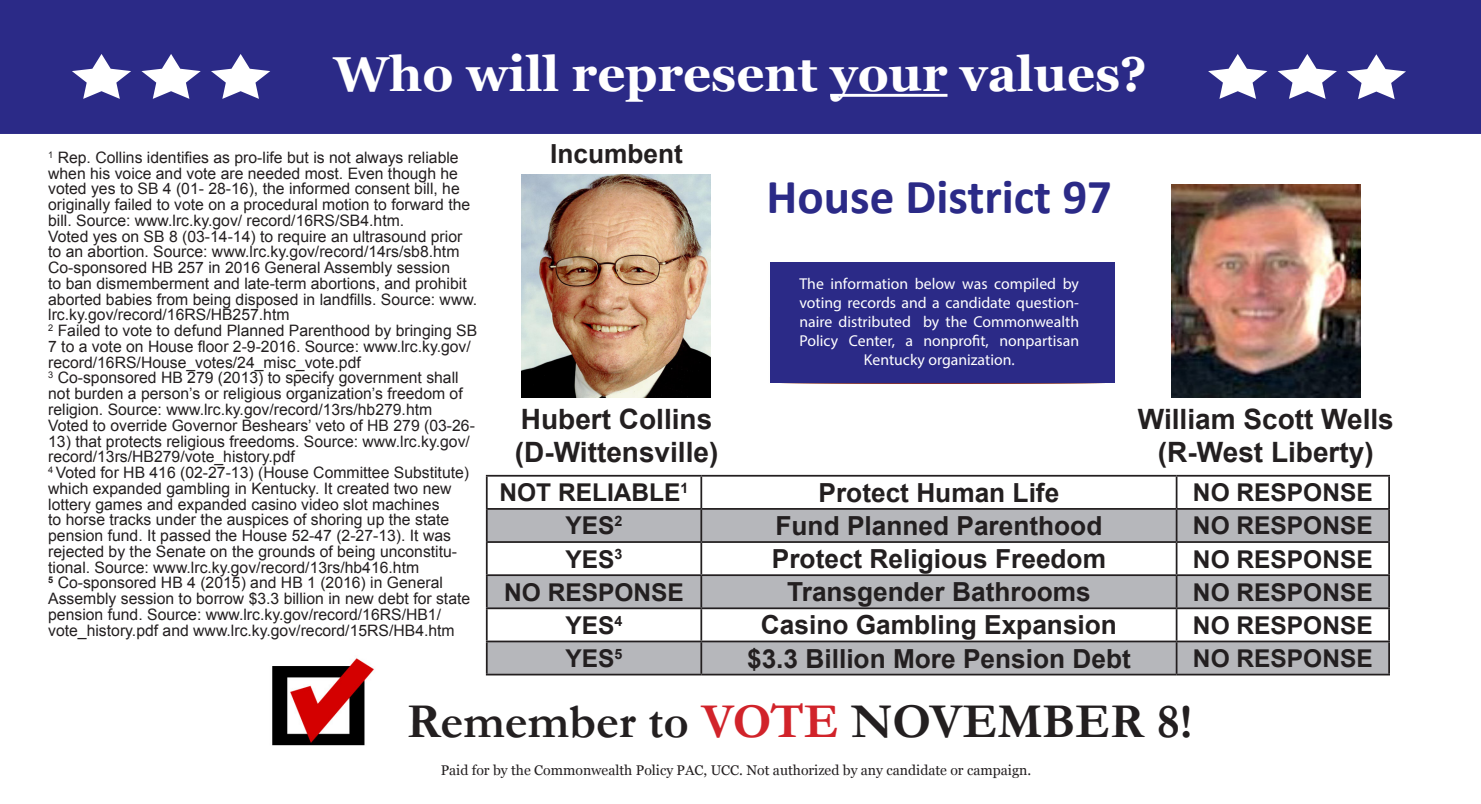
<style>
.page{position:relative;width:1481px;height:804px;background:#fff}
.page>*{position:absolute;margin:0;border:0;box-sizing:border-box;transform-origin:0 0}
.t1{font:700 49px "Georgia";color:#fff}
.t2{font:700 49px "Garamond";color:#231f20}
.t3{font:700 49px "Calibri";color:#2b2a87}
.t4{font:700 28px/33.6px "Arial";color:#231f20}
.t5{font:700 26.25px "Arial";color:#231f20}
.t6{font:700 24.5px "Arial";color:#231f20}
.t7{font:15.75px/15.8px "Arial";color:#231f20}
.t8{font:15.75px/18.9px "Myriad Pro";color:#fff;text-align:center}
.t9{font:14px "Georgia";color:#231f20}
.s1{color:#d1232a}
</style>
<div class="page">
<img style="left:272px;top:658px;width:102px;height:88px">
<div style="left:0;top:0;width:1480px;height:134px;background:#2b2a87"></div>
<hr style="left:830px;top:94px;width:117px;height:3px;background:#fff">
<svg style="left:1208px;top:54px;width:59px;height:45px"></svg>
<svg style="left:1277px;top:54px;width:60px;height:45px"></svg>
<svg style="left:72px;top:54px;width:59px;height:45px"></svg>
<svg style="left:141px;top:54px;width:60px;height:45px"></svg>
<svg style="left:211px;top:54px;width:59px;height:45px"></svg>
<svg style="left:1346px;top:54px;width:60px;height:45px"></svg>
<img style="left:1171px;top:185px;width:189px;height:212px">
<img style="left:521px;top:174px;width:189px;height:223px">
<div style="left:769px;top:262px;width:346px;height:122px;background:#2b2a87"></div>
<svg style="left:487px;top:509px;width:901px;height:164px;fill:#b6b7bb"></svg>
<hr style="left:486px;top:474px;width:215px;height:2px;background:#231f20">
<hr style="left:486px;top:476px;width:1px;height:32px;background:#231f20">
<hr style="left:701px;top:474px;width:475px;height:2px;background:#231f20">
<hr style="left:700px;top:476px;width:2px;height:32px;background:#231f20">
<hr style="left:1176px;top:474px;width:214px;height:2px;background:#231f20">
<hr style="left:1175px;top:476px;width:2px;height:32px;background:#231f20">
<hr style="left:1388px;top:476px;width:2px;height:32px;background:#231f20">
<hr style="left:486px;top:508px;width:215px;height:1px;background:#231f20">
<hr style="left:486px;top:509px;width:1px;height:32px;background:#231f20">
<hr style="left:701px;top:508px;width:475px;height:1px;background:#231f20">
<hr style="left:700px;top:509px;width:2px;height:32px;background:#231f20">
<hr style="left:1176px;top:508px;width:214px;height:1px;background:#231f20">
<hr style="left:1175px;top:509px;width:2px;height:32px;background:#231f20">
<hr style="left:1388px;top:509px;width:2px;height:32px;background:#231f20">
<hr style="left:486px;top:541px;width:215px;height:1px;background:#231f20">
<hr style="left:486px;top:542px;width:1px;height:32px;background:#231f20">
<hr style="left:701px;top:541px;width:475px;height:1px;background:#231f20">
<hr style="left:700px;top:542px;width:2px;height:32px;background:#231f20">
<hr style="left:1176px;top:541px;width:214px;height:1px;background:#231f20">
<hr style="left:1175px;top:542px;width:2px;height:32px;background:#231f20">
<hr style="left:1388px;top:542px;width:2px;height:32px;background:#231f20">
<hr style="left:486px;top:574px;width:215px;height:2px;background:#231f20">
<hr style="left:486px;top:576px;width:1px;height:31px;background:#231f20">
<hr style="left:701px;top:574px;width:475px;height:2px;background:#231f20">
<hr style="left:700px;top:576px;width:2px;height:31px;background:#231f20">
<hr style="left:1176px;top:574px;width:214px;height:2px;background:#231f20">
<hr style="left:1175px;top:576px;width:2px;height:31px;background:#231f20">
<hr style="left:1388px;top:576px;width:2px;height:31px;background:#231f20">
<hr style="left:486px;top:607px;width:215px;height:2px;background:#231f20">
<hr style="left:486px;top:609px;width:1px;height:31px;background:#231f20">
<hr style="left:701px;top:607px;width:475px;height:2px;background:#231f20">
<hr style="left:700px;top:609px;width:2px;height:31px;background:#231f20">
<hr style="left:1176px;top:607px;width:214px;height:2px;background:#231f20">
<hr style="left:1175px;top:609px;width:2px;height:31px;background:#231f20">
<hr style="left:1388px;top:609px;width:2px;height:31px;background:#231f20">
<hr style="left:486px;top:640px;width:215px;height:2px;background:#231f20">
<hr style="left:486px;top:642px;width:1px;height:31px;background:#231f20">
<hr style="left:701px;top:640px;width:475px;height:2px;background:#231f20">
<hr style="left:700px;top:642px;width:2px;height:31px;background:#231f20">
<hr style="left:1176px;top:640px;width:214px;height:2px;background:#231f20">
<hr style="left:1175px;top:642px;width:2px;height:31px;background:#231f20">
<hr style="left:1388px;top:642px;width:2px;height:31px;background:#231f20">
<hr style="left:486px;top:673px;width:215px;height:2px;background:#231f20">
<hr style="left:701px;top:673px;width:475px;height:2px;background:#231f20">
<hr style="left:1176px;top:673px;width:214px;height:2px;background:#231f20">
<h1 class="t1" style="left:334px;top:42px;width:814px">Who will represent your values?</h1>
<p class="t7" style="left:48px;top:149px;width:430px"><sup>1</sup> Rep. Collins identifies as pro-life but is not always reliable when his voice and vote are needed most. Even though he voted yes to SB 4 (01- 28-16), the informed consent bill, he originally failed to vote on a procedural motion to forward the bill. Source: www.lrc.ky.gov/ record/16RS/SB4.htm.<br>Voted yes on SB 8 (03-14-14) to require an ultrasound prior to an abortion. Source: www.lrc.ky.gov/record/14rs/sb8.htm Co-sponsored HB 257 in 2016 General Assembly session<br>to ban dismemberment and late-term abortions, and prohibit aborted babies from being disposed in landfills. Source: www. lrc.ky.gov/record/16RS/HB257.htm<br><sup>2</sup> Failed to vote to defund Planned Parenthood by bringing SB 7 to a vote on House floor 2-9-2016. Source: www.lrc.ky.gov/ record/16RS/House_votes/24_misc_vote.pdf<br><sup>3</sup> Co-sponsored HB 279 (2013) to specify government shall not burden a person’s or religious organization’s freedom of religion. Source: www.lrc.ky.gov/record/13rs/hb279.htm<br>Voted to override Governor Beshears’ veto of HB 279 (03-26-</p>
<p class="t7" style="left:48px;top:433px;width:423px">13) that protects religious freedoms. Source: www.lrc.ky.gov/ record/13rs/HB279/vote_history.pdf<br><sup>4</sup> Voted for HB 416 (02-27-13) (House Committee Substitute) which expanded gambling in Kentucky. It created two new lottery games and expanded casino video slot machines<br>to horse tracks under the auspices of shoring up the state pension fund. It passed the House 52-47 (2-27-13). It was rejected by the Senate on the grounds of being unconstitu&shy;tional. Source: www.lrc.ky.gov/record/13rs/hb416.htm<br><sup>5</sup> Co-sponsored HB 4 (2015) and HB 1 (2016) in General Assembly session to borrow $3.3 billion in new debt for state pension fund. Source: www.lrc.ky.gov/record/16RS/HB1/ vote_history.pdf and www.lrc.ky.gov/record/15RS/HB4.htm</p>
<h3 class="t5" style="left:550px;top:135px;width:134px">Incumbent</h3>
<h2 class="t4" style="left:515px;top:402px;width:205px">Hubert Collins (D-Wittensville)</h2>
<h1 class="t3" style="left:766px;top:162px;width:347px">House District 97</h1>
<p class="t8" style="left:799px;top:274px;width:281px">The information below was compiled by voting records and a candidate question&shy;naire distributed by the Commonwealth Policy Center, a nonprofit, nonpartisan Kentucky organization.</p>
<h2 class="t4" style="left:1137px;top:402px;width:257px;text-align:center">William Scott Wells (R-West Liberty)</h2>
<h3 class="t6" style="left:499px;top:475px;width:190px">NOT RELIABLE<sup>1</sup></h3>
<h3 class="t5" style="left:818px;top:474px;width:242px">Protect Human Life</h3>
<h3 class="t6" style="left:1193px;top:475px;width:181px">NO RESPONSE</h3>
<h3 class="t6" style="left:565px;top:508px;width:58px">YES<sup>2</sup></h3>
<h3 class="t5" style="left:775px;top:507px;width:328px">Fund Planned Parenthood</h3>
<h3 class="t6" style="left:1193px;top:508px;width:181px">NO RESPONSE</h3>
<h3 class="t6" style="left:565px;top:541px;width:58px">YES<sup>3</sup></h3>
<h3 class="t5" style="left:772px;top:540px;width:336px">Protect Religious Freedom</h3>
<h3 class="t6" style="left:1193px;top:541px;width:181px">NO RESPONSE</h3>
<h3 class="t6" style="left:504px;top:574px;width:181px">NO RESPONSE</h3>
<h3 class="t5" style="left:787px;top:573px;width:305px">Transgender Bathrooms</h3>
<h3 class="t6" style="left:1193px;top:574px;width:181px">NO RESPONSE</h3>
<h3 class="t6" style="left:565px;top:607px;width:58px">YES<sup>4</sup></h3>
<h3 class="t5" style="left:761px;top:606px;width:357px">Casino Gambling Expansion</h3>
<h3 class="t6" style="left:1193px;top:607px;width:181px">NO RESPONSE</h3>
<h3 class="t6" style="left:565px;top:640px;width:58px">YES<sup>5</sup></h3>
<h3 class="t5" style="left:747px;top:639px;width:385px">$3.3 Billion More Pension Debt</h3>
<h3 class="t6" style="left:1193px;top:640px;width:181px">NO RESPONSE</h3>
<h1 class="t2" style="left:407px;top:687px;width:787px">Remember to <span class="s1">VOTE</span> NOVEMBER 8!</h1>
<p class="t9" style="left:441px;top:761px;width:592px">Paid for by the Commonwealth Policy PAC, UCC. Not authorized by any candidate or campaign.</p>
</div>
